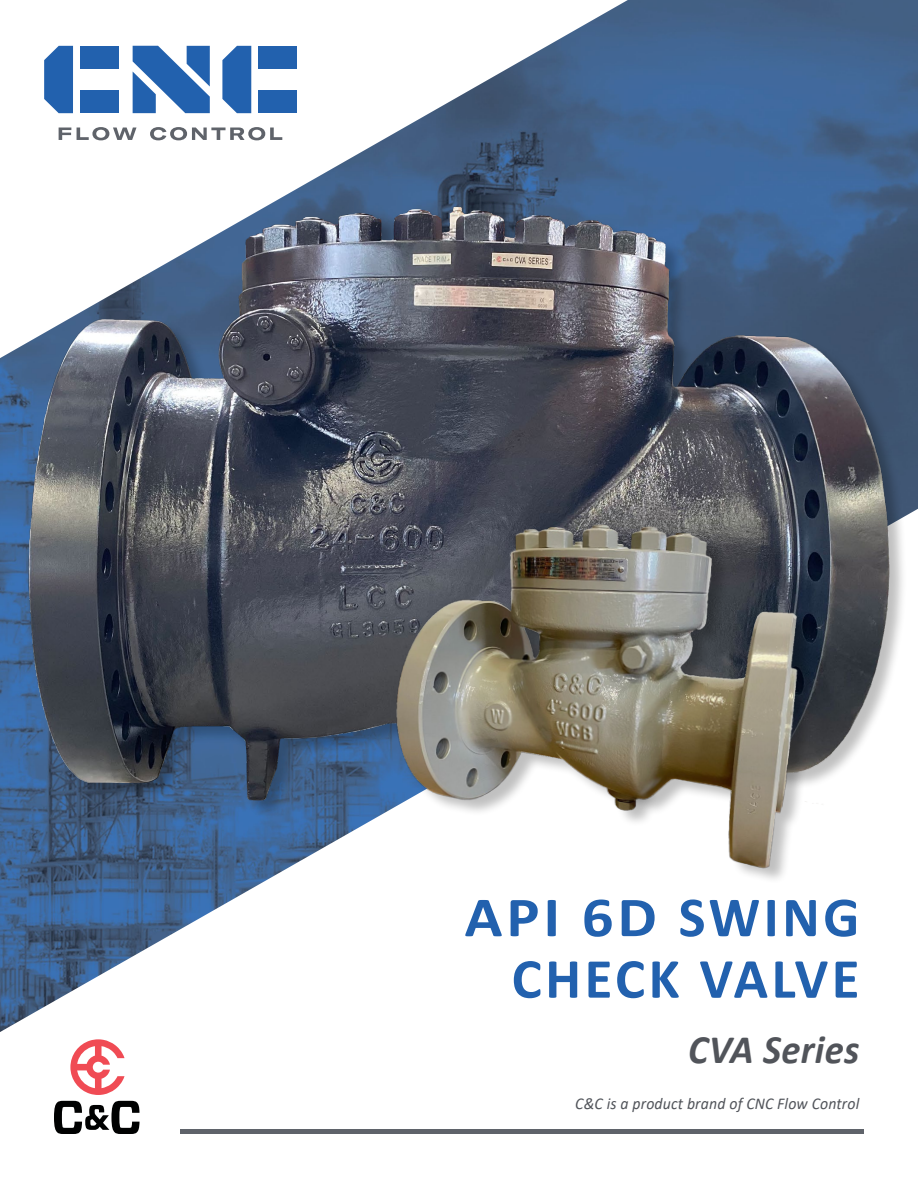
<style>
.page{position:relative;width:918px;height:1188px;background:#fff}
.page>*{position:absolute;margin:0;border:0;box-sizing:border-box;transform-origin:0 0}
.t1{font:700 57px/61.5px "Calibri";letter-spacing:.06em;color:#2261ae;text-align:right;scale:1.1 1}
.t2{font:italic 700 40.5px "Calibri";letter-spacing:.01em;color:#51545a;scale:.96 1}
.t3{font:italic 16.5px "Calibri";letter-spacing:.01em;color:#51545a;scale:.96 1}
</style>
<div class="page">
<svg style="left:70px;top:1039px;width:55px;height:56px"></svg>
<svg style="left:54px;top:1101px;width:86px;height:33px"></svg>
<div style="left:181px;top:1129px;width:683px;height:5px;background:#5f636a"></div>
<img style="left:0;top:0;width:918px;height:1032px">
<img style="left:8px;top:197px;width:899px;height:636px">
<div style="left:397px;top:525px;width:438px;height:360px;background:#000;opacity:.25"></div>
<img style="left:344px;top:422px;width:482px;height:477px">
<h1 class="t1" style="left:465px;top:886px;width:361px">API 6D SWING<br>CHECK VALVE</h1>
<h2 class="t2" style="left:688px;top:1020px;width:180px">CVA Series</h2>
<p class="t3" style="left:575px;top:1093px;width:297px">C&amp;C is a product brand of CNC Flow Control</p>
</div>
